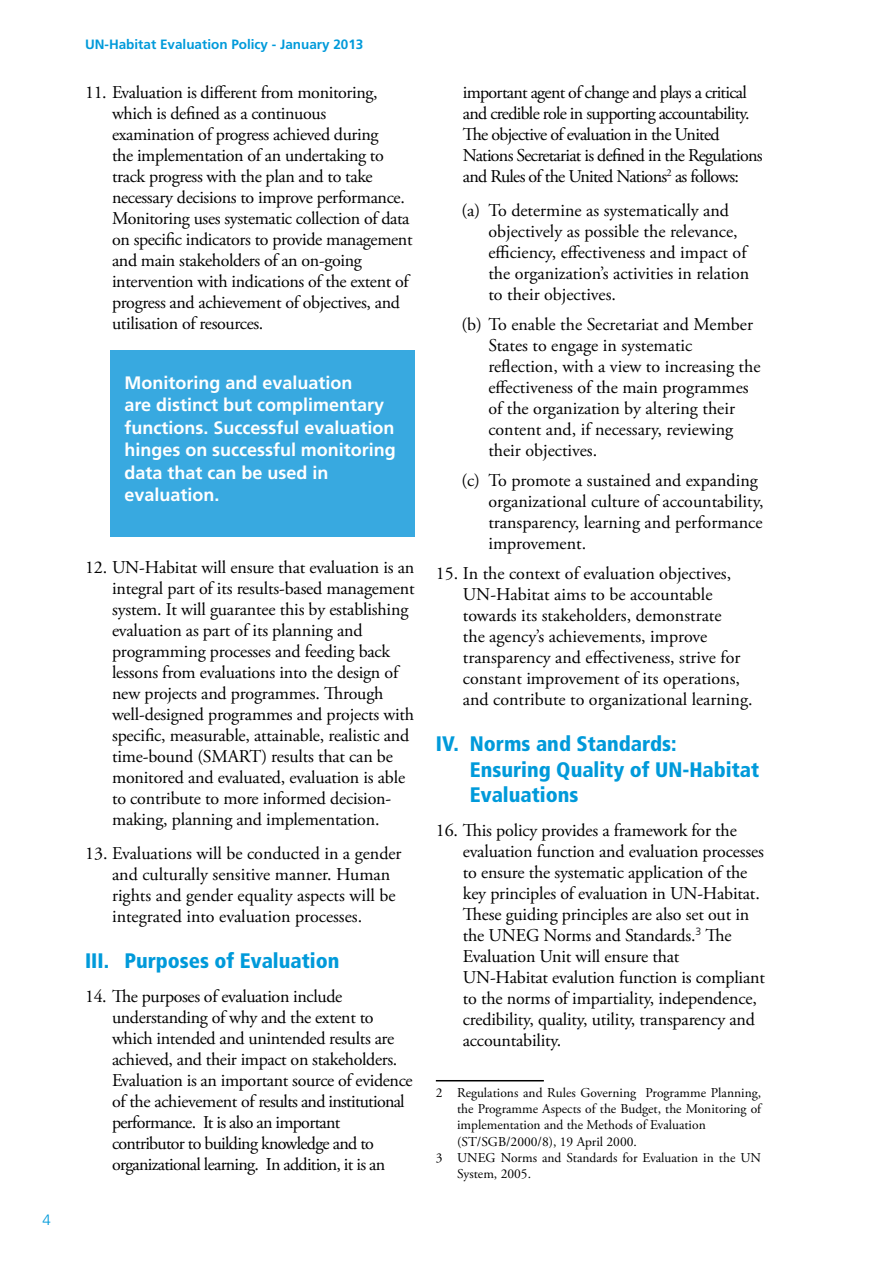
<style>
.page{position:relative;width:893px;height:1263px;background:#fff}
.page>*{position:absolute;margin:0;border:0;box-sizing:border-box;transform-origin:0 0}
.Heading_2{font:900 condensed 21px/25.2px "Frutiger LT Std";color:#009ada}
.List_Paragraph_2{font:18px/21px "Adobe Garamond Pro";letter-spacing:-.01em;color:#000}
.List_Paragraph_2-2{font:18px/21px "Adobe Garamond Pro";letter-spacing:-.04em;color:#000}
.List_Paragraph_2-3{font:700 18px/22.5px "Frutiger LT Std";color:#fff}
.t1{font:300 15px "Frutiger LT Std";color:#009ada}
.footnote_text{font:13.5px/16.2px "Adobe Garamond Pro";color:#000;text-align:justify}
.t2{font:700 13.5px "Frutiger LT Std";color:#009ada}
</style>
<div class="page">
<hr style="left:436px;top:1080px;width:108px;height:1px;background:#000">
<div style="left:111px;top:351px;width:304px;height:186px;background:#38a9e0"></div>
<p class="t1" style="left:43px;top:1211px;width:10px">4</p>
<p class="t2" style="left:85px;top:36px;width:280px">UN-Habitat Evaluation Policy - January 2013</p>
<p class="List_Paragraph_2" style="left:112px;top:83px;width:302px;text-indent:-27px">11. Evaluation is different from monitoring, which is defined as a continuous examination of progress achieved during<br>the implementation of an undertaking to track progress with the plan and to take necessary decisions to improve performance.<br>Monitoring uses systematic collection of data on specific indicators to provide management and main stakeholders of an on-going intervention with indications of the extent of progress and achievement of objectives, and utilisation of resources.</p>
<p class="List_Paragraph_2-3" style="left:124px;top:371px;width:273px">Monitoring and evaluation<br>are distinct but complimentary functions. Successful evaluation hinges on successful monitoring data that can be used in evaluation.</p>
<p class="List_Paragraph_2" style="left:112px;top:557px;width:304px;text-indent:-27px">12. UN-Habitat will ensure that evaluation is an integral part of its results-based management system. It will guarantee this by establishing evaluation as part of its planning and programming processes and feeding back lessons from evaluations into the design of new projects and programmes. Through well-designed programmes and projects with specific, measurable, attainable, realistic and time-bound (SMART) results that can be monitored and evaluated, evaluation is able to contribute to more informed decision&shy;making, planning and implementation.</p>
<p class="List_Paragraph_2" style="left:112px;top:843px;width:291px;text-indent:-27px">13. Evaluations will be conducted in a gender and culturally sensitive manner. Human rights and gender equality aspects will be integrated into evaluation processes.</p>
<p class="Heading_2" style="left:85px;top:948px;width:256px">III. Purposes of Evaluation</p>
<p class="List_Paragraph_2" style="left:112px;top:986px;width:302px;text-indent:-27px">14. The purposes of evaluation include understanding of why and the extent to which intended and unintended results are achieved, and their impact on stakeholders.<br>Evaluation is an important source of evidence of the achievement of results and institutional performance. It is also an important contributor to building knowledge and to organizational learning. In addition, it is an</p>
<p class="List_Paragraph_2-2" style="left:463px;top:83px;width:301px">important agent of change and plays a critical and credible role in supporting accountability.<br>The objective of evaluation in the United Nations Secretariat is defined in the Regulations and Rules of the United Nations<sup>2</sup> as follows:</p>
<p class="List_Paragraph_2" style="left:488px;top:200px;width:262px;text-indent:-27px">(a) To determine as systematically and objectively as possible the relevance, efficiency, effectiveness and impact of the organization’s activities in relation to their objectives.</p>
<p class="List_Paragraph_2" style="left:488px;top:314px;width:274px;text-indent:-27px">(b) To enable the Secretariat and Member States to engage in systematic reflection, with a view to increasing the effectiveness of the main programmes of the organization by altering their content and, if necessary, reviewing their objectives.</p>
<p class="List_Paragraph_2" style="left:488px;top:470px;width:277px;text-indent:-27px">(c) To promote a sustained and expanding organizational culture of accountability, transparency, learning and performance improvement.</p>
<p class="List_Paragraph_2" style="left:463px;top:563px;width:291px;text-indent:-27px">15. In the context of evaluation objectives, UN-Habitat aims to be accountable towards its stakeholders, demonstrate<br>the agency’s achievements, improve transparency and effectiveness, strive for constant improvement of its operations, and contribute to organizational learning.</p>
<p class="Heading_2" style="left:470px;top:731px;width:291px;text-indent:-34px">IV. Norms and Standards:<br>Ensuring Quality of UN-Habitat<br>Evaluations</p>
<p class="List_Paragraph_2" style="left:463px;top:820px;width:304px;text-indent:-27px">16. This policy provides a framework for the evaluation function and evaluation processes to ensure the systematic application of the key principles of evaluation in UN-Habitat.<br>These guiding principles are also set out in the UNEG Norms and Standards.<sup>3</sup> The Evaluation Unit will ensure that UN-Habitat evalution function is compliant to the norms of impartiality, independence, credibility, quality, utility, transparency and accountability.</p>
<p class="footnote_text" style="left:457px;top:1085px;width:306px;text-indent:-21px">2 Regulations and Rules Governing Programme Planning, the Programme Aspects of the Budget, the Monitoring of implementation and the Methods of Evaluation</p>
<p class="footnote_text" style="left:457px;top:1133px;width:181px">(ST/SGB/2000/8), 19 April 2000.</p>
<p class="footnote_text" style="left:457px;top:1150px;width:305px;text-indent:-21px">3 UNEG Norms and Standards for Evaluation in the UN<br>System, 2005.</p>
</div>
